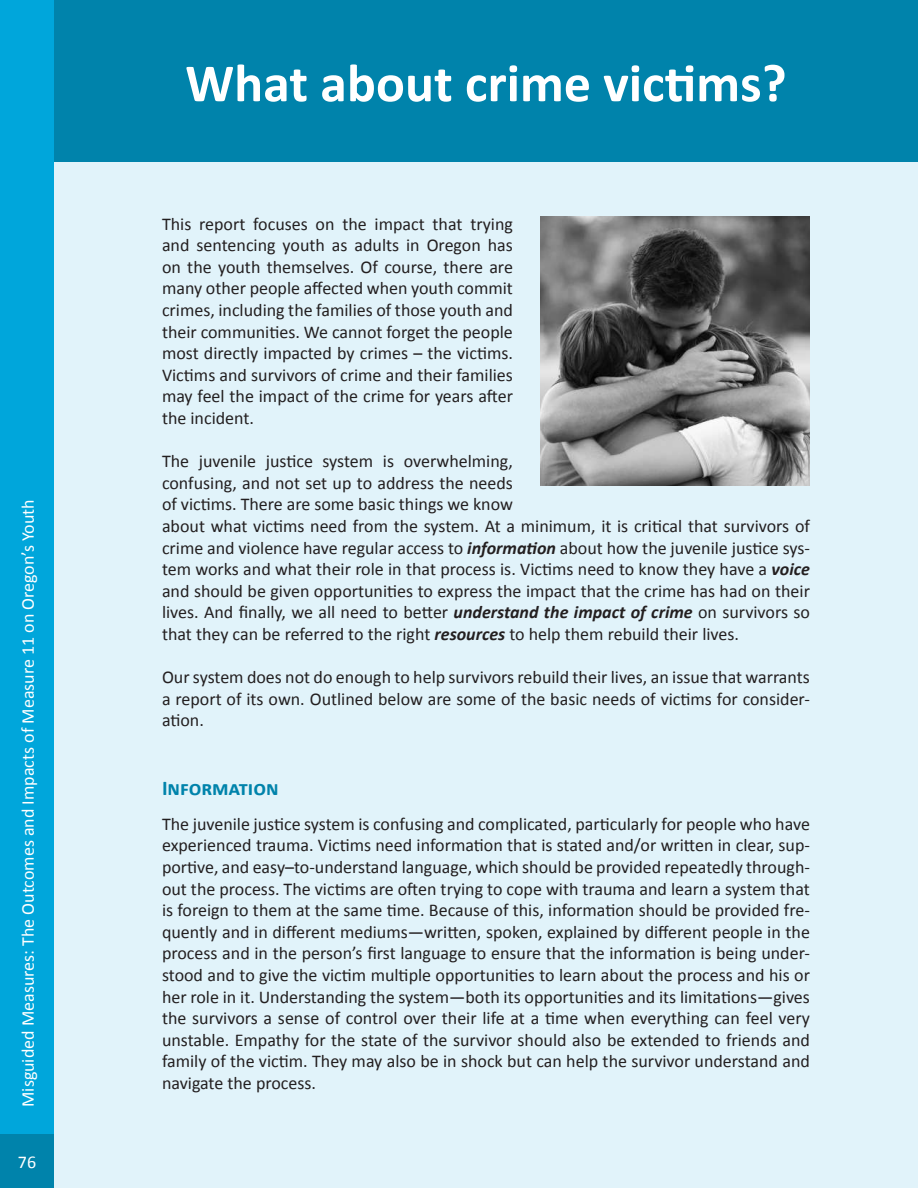
<style>
.page{position:relative;width:918px;height:1188px;background:#fff}
.page>*{position:absolute;margin:0;border:0;box-sizing:border-box;transform-origin:0 0}
.t1{font:700 54px "Calibri";color:#fff}
.t2{font:700 21px "Calibri";color:#0083ab}
.t3{font:18px/21.6px "Calibri";color:#231f20;text-align:justify}
.t4{font:18px "Calibri";color:#fff}
.s1{font-weight:700;font-style:italic}
</style>
<div class="page">
<div style="left:0;top:0;width:54px;height:1134px;background:#00a6db"></div>
<div style="left:0;top:1134px;width:54px;height:54px;background:#0083ab"></div>
<div style="left:54px;top:156px;width:864px;height:1032px;background:#e1f3fa"></div>
<div style="left:54px;top:0;width:864px;height:162px;background:#0083ab"></div>
<img style="left:540px;top:216px;width:270px;height:270px">
<p class="t4" style="left:17px;top:1107px;width:609px;rotate:-90deg">Misguided Measures: The Outcomes and Impacts of Measure 11 on Oregon’s Youth</p>
<p class="t4" style="left:18px;top:1151px;width:20px">76</p>
<h1 class="t1" style="left:185px;top:50px;width:603px">What about crime victims?</h1>
<p class="t3" style="left:162px;top:212px;width:353px">This report focuses on the impact that trying and sentencing youth as adults in Oregon has on the youth themselves. Of course, there are many other people affected when youth commit crimes, including the families of those youth and their communities. We cannot forget the people most directly impacted by crimes – the victims.<br>Victims and survivors of crime and their families may feel the impact of the crime for years after the incident.</p>
<p class="t3" style="left:162px;top:449px;width:649px;text-align:left">The juvenile justice system is overwhelming,<br>confusing, and not set up to address the needs<br>of victims. There are some basic things we know<br>about what victims need from the system. At a minimum, it is critical that survivors of crime and violence have regular access to <span class="s1">information</span> about how the juvenile justice sys&shy;tem works and what their role in that process is. Victims need to know they have a <span class="s1">voice </span>and should be given opportunities to express the impact that the crime has had on their lives. And finally, we all need to better <span class="s1">understand the impact of crime</span> on survivors so that they can be referred to the right <span class="s1">resources</span> to help them rebuild their lives.</p>
<p class="t3" style="left:162px;top:665px;width:649px">Our system does not do enough to help survivors rebuild their lives, an issue that warrants a report of its own. Outlined below are some of the basic needs of victims for consider&shy;ation.</p>
<p class="t2" style="left:162px;top:775px;width:118px">Information</p>
<p class="t3" style="left:162px;top:812px;width:650px">The juvenile justice system is confusing and complicated, particularly for people who have experienced trauma. Victims need information that is stated and/or written in clear, sup&shy;portive, and easy–to-understand language, which should be provided repeatedly through&shy;out the process. The victims are often trying to cope with trauma and learn a system that is foreign to them at the same time. Because of this, information should be provided fre&shy;quently and in different mediums—written, spoken, explained by different people in the process and in the person’s first language to ensure that the information is being under&shy;stood and to give the victim multiple opportunities to learn about the process and his or her role in it. Understanding the system—both its opportunities and its limitations—gives the survivors a sense of control over their life at a time when everything can feel very unstable. Empathy for the state of the survivor should also be extended to friends and family of the victim. They may also be in shock but can help the survivor understand and navigate the process.</p>
</div>
